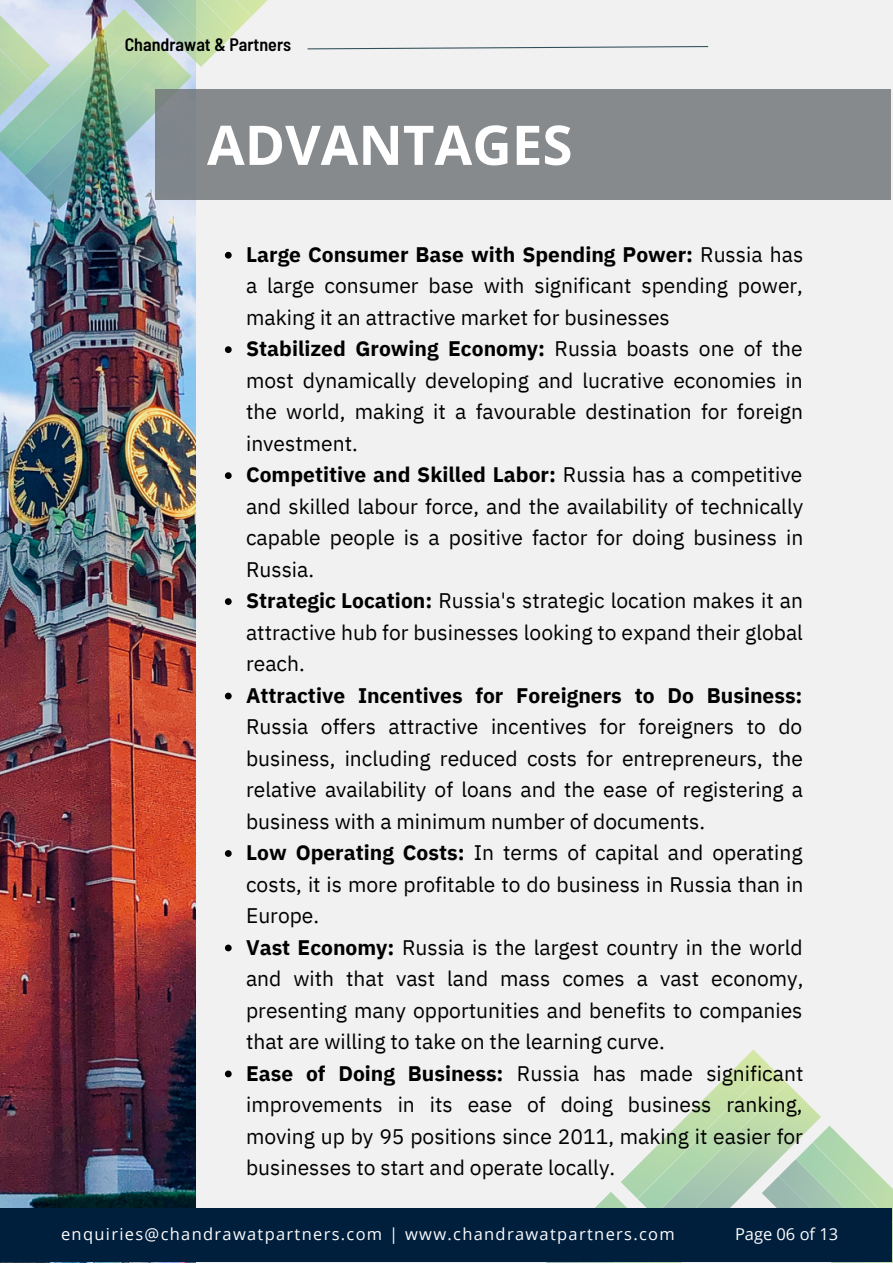
<style>
.page{position:relative;width:893px;height:1264px;background:#fff}
.page>*{position:absolute;margin:0;border:0;box-sizing:border-box;transform-origin:0 0}
.t1{font:700 54.6px "Open Sans";color:#fff}
.t2{font:21px/31.5px "IBM Plex Sans";color:#000;text-align:justify}
.t3{font:600 semi-condensed 18px "Barlow";color:#000}
.t4{font:16.5px "Open Sans";letter-spacing:.08em;color:#fdfcfd}
.t5{font:16.5px "Open Sans";color:#fdfcfd}
.s1{font-weight:700}
</style>
<div class="page">
<div style="left:0;top:0;width:892px;height:1262px;background:#f1f1f1"></div>
<img style="left:0;top:175px;width:196px;height:1087px">
<img style="left:25px;top:175px;width:17px;height:34px">
<img style="left:42px;top:175px;width:149px;height:34px">
<img style="left:0;top:0;width:268px;height:175px">
<img style="left:0;top:0;width:16px;height:133px">
<div style="left:155px;top:89px;width:735px;height:111px;background:#868a8c"></div>
<img style="left:787px;top:1099px;width:34px;height:52px">
<svg style="left:795px;top:1125px;width:68px;height:34px"></svg>
<img style="left:787px;top:1159px;width:93px;height:17px">
<img style="left:787px;top:1176px;width:105px;height:86px">
<svg style="left:595px;top:1049px;width:192px;height:213px"></svg>
<img style="left:543px;top:1261px;width:150px;height:1px">
<svg style="left:308px;top:46px;width:400px;height:3px"></svg>
<svg style="left:225px;top:252px;width:7px;height:6px"></svg>
<svg style="left:225px;top:346px;width:7px;height:7px"></svg>
<svg style="left:225px;top:472px;width:7px;height:7px"></svg>
<svg style="left:225px;top:598px;width:7px;height:7px"></svg>
<svg style="left:225px;top:692px;width:7px;height:7px"></svg>
<svg style="left:225px;top:850px;width:7px;height:6px"></svg>
<svg style="left:225px;top:944px;width:7px;height:7px"></svg>
<svg style="left:225px;top:1070px;width:7px;height:7px"></svg>
<div style="left:0;top:1208px;width:892px;height:53px;background:#001f3d"></div>
<p class="t3" style="left:125px;top:33px;width:168px">Chandrawat &amp; Partners</p>
<p class="t1" style="left:207px;top:106px;width:367px">ADVANTAGES</p>
<p class="t2" style="left:246px;top:238px;width:558px"><span class="s1">Large Consumer Base with Spending Power:</span> Russia has a large consumer base with significant spending power, making it an attractive market for businesses</p>
<p class="t2" style="left:246px;top:333px;width:558px"><span class="s1">Stabilized Growing Economy:</span> Russia boasts one of the most dynamically developing and lucrative economies in the world, making it a favourable destination for foreign investment.</p>
<p class="t2" style="left:246px;top:459px;width:558px"><span class="s1">Competitive and Skilled Labor:</span> Russia has a competitive and skilled labour force, and the availability of technically capable people is a positive factor for doing business in Russia.</p>
<p class="t2" style="left:246px;top:584px;width:558px"><span class="s1">Strategic Location:</span> Russia's strategic location makes it an attractive hub for businesses looking to expand their global reach.</p>
<p class="t2" style="left:246px;top:679px;width:558px"><span class="s1">Attractive Incentives for Foreigners to Do Business:<br></span>Russia offers attractive incentives for foreigners to do business, including reduced costs for entrepreneurs, the relative availability of loans and the ease of registering a business with a minimum number of documents.</p>
<p class="t2" style="left:246px;top:836px;width:559px"><span class="s1">Low Operating Costs:</span> In terms of capital and operating costs, it is more profitable to do business in Russia than in Europe.</p>
<p class="t2" style="left:246px;top:931px;width:559px"><span class="s1">Vast Economy:</span> Russia is the largest country in the world and with that vast land mass comes a vast economy, presenting many opportunities and benefits to companies that are willing to take on the learning curve.</p>
<p class="t2" style="left:246px;top:1057px;width:558px"><span class="s1">Ease of Doing Business:</span> Russia has made significant improvements in its ease of doing business ranking, moving up by 95 positions since 2011, making it easier for businesses to start and operate locally.</p>
<p class="t4" style="left:61px;top:1222px;width:615px">enquiries@chandrawatpartners.com | www.chandrawatpartners.com</p>
<p class="t5" style="left:735px;top:1222px;width:105px">Page 06 of 13</p>
</div>
